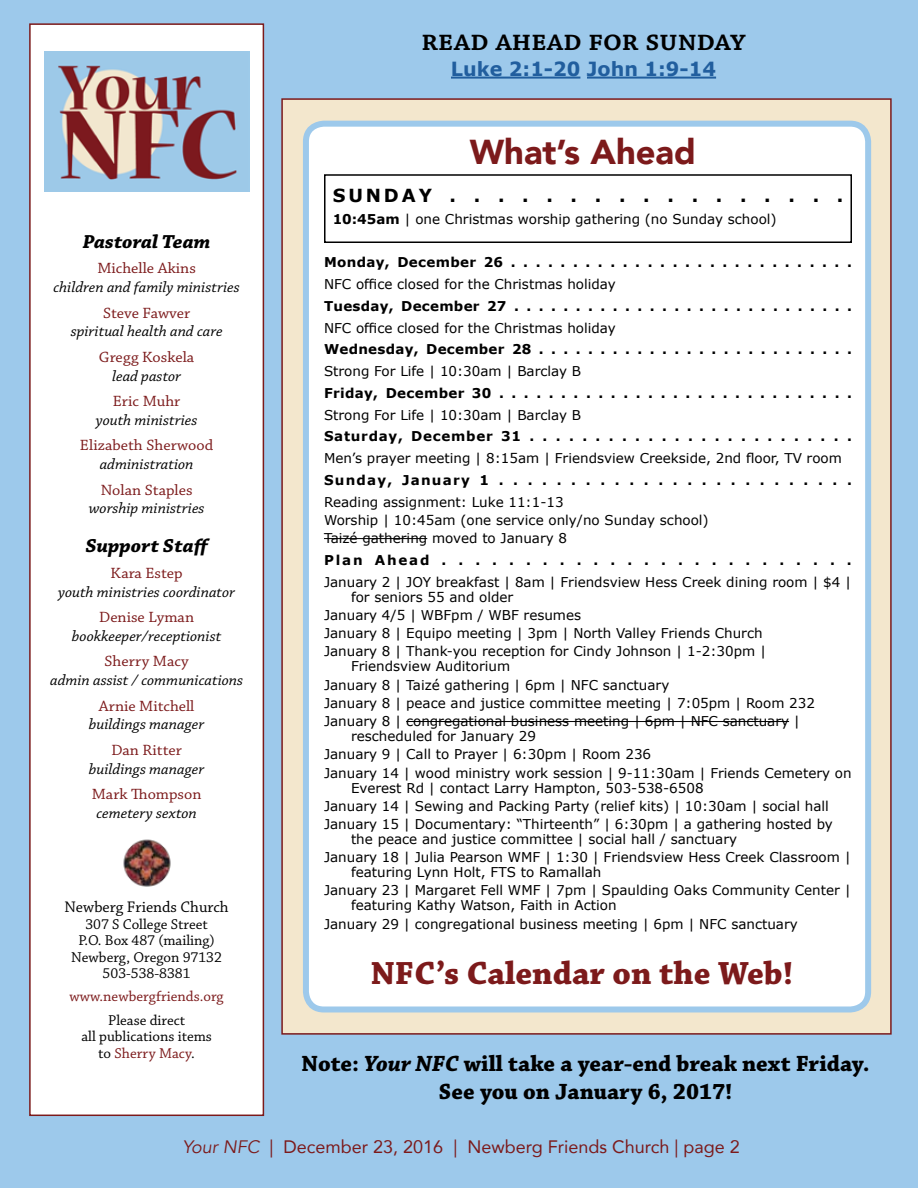
<style>
.page{position:relative;width:918px;height:1188px;background:#9dc9eb}
.page>*{position:absolute;margin:0;border:0;box-sizing:border-box;transform-origin:0 0}
.t1{font:900 34.5px "Avenir";color:#7c1a1b}
.t2{font:700 33.75px "Chaparral Pro";color:#7c1a1b}
.t3{font:600 30px "Chaparral Pro";color:#000}
.t4{font:700 23.25px/27.9px "Chaparral Pro";color:#000;text-align:center}
.t5{font:italic 700 19.8px "Chaparral Pro";color:#000;scale:1.04 1}
.t6{font:700 19.5px "Verdana";color:#215e9e}
.t7{font:18px "Avenir";color:#7c1a1b}
.t8{font:700 18px "Verdana";letter-spacing:.16em;color:#000}
.t9{font:16.2px "Chaparral Pro";color:#000}
.t10{font:italic 15.6px "Chaparral Pro";color:#000;scale:1.04 1}
.t11{font:15.6px "Chaparral Pro";color:#7c1a1b;scale:1.04 1}
.t12{font:15px/16.5px "Chaparral Pro";color:#000;text-align:center}
.t13{font:15px "Chaparral Pro";color:#7c1a1b}
.t14{font:13.5px/18.3px "Verdana";color:#000}
.t15{font:700 13.5px "Verdana";letter-spacing:.025em;color:#000}
.t16{font:700 13.5px "Verdana";letter-spacing:.055em;color:#000}
.t17{font:700 13.5px "Verdana";letter-spacing:.095em;color:#000}
.t18{font:700 13.5px "Verdana";letter-spacing:.135em;color:#000}
.s1{color:#7c1a1b}
.s2{font-weight:700}
.s3{font-style:italic}
</style>
<div class="page">
<div style="left:29px;top:23px;width:235px;height:1093px;background:#fff;border:2px solid #7c1a1b"></div>
<img style="left:44px;top:52px;width:205px;height:140px">
<img style="left:123px;top:839px;width:48px;height:48px">
<hr style="left:451px;top:77px;width:129px;height:2px;background:#215e9e">
<hr style="left:587px;top:77px;width:129px;height:2px;background:#215e9e">
<div style="left:281px;top:98px;width:611px;height:937px;background:#f3e7cd;border:2px solid #7c1a1b"></div>
<div style="left:306px;top:124px;width:562px;height:885px;background:#fff;border-radius:18px"></div>
<div style="left:303px;top:121px;width:568px;height:891px;border:6px solid #9dc9eb;border-radius:18px"></div>
<hr style="left:324px;top:538px;width:103px;height:1px;background:#000">
<hr style="left:406px;top:721px;width:383px;height:1px;background:#000">
<div style="left:324px;top:174px;width:528px;height:69px;border:2px solid #000"></div>
<h3 class="t3" style="left:422px;top:24px;width:326px">read ahead for sunday</h3>
<h3 class="t6" style="left:451px;top:57px;width:267px">Luke 2:1-20 John 1:9-14</h3>
<h1 class="t1" style="left:470px;top:122px;width:228px">What’s Ahead</h1>
<h3 class="t5" style="left:83px;top:230px;width:124px">Pastoral Team</h3>
<p class="t11" style="left:97px;top:260px;width:96px">Michelle Akins</p>
<p class="t10" style="left:54px;top:279px;width:181px">children and family ministries</p>
<p class="t11" style="left:103px;top:304px;width:85px">Steve Fawver</p>
<p class="t10" style="left:71px;top:323px;width:148px">spiritual health and care</p>
<p class="t11" style="left:99px;top:348px;width:93px">Gregg Koskela</p>
<p class="t10" style="left:112px;top:367px;width:68px">lead pastor</p>
<p class="t11" style="left:113px;top:393px;width:66px">Eric Muhr</p>
<p class="t10" style="left:96px;top:411px;width:99px">youth ministries</p>
<p class="t11" style="left:80px;top:437px;width:130px">Elizabeth Sherwood</p>
<p class="t10" style="left:100px;top:456px;width:92px">administration</p>
<p class="t11" style="left:101px;top:481px;width:90px">Nolan Staples</p>
<p class="t10" style="left:89px;top:500px;width:113px">worship ministries</p>
<h3 class="t5" style="left:85px;top:535px;width:121px">Support Staff</h3>
<p class="t11" style="left:111px;top:564px;width:71px">Kara Estep</p>
<p class="t10" style="left:58px;top:583px;width:172px">youth ministries coordinator</p>
<p class="t11" style="left:99px;top:609px;width:93px">Denise Lyman</p>
<p class="t10" style="left:72px;top:627px;width:145px">bookkeeper/receptionist</p>
<p class="t11" style="left:104px;top:653px;width:83px">Sherry Macy</p>
<p class="t10" style="left:50px;top:672px;width:187px">admin assist / communications</p>
<p class="t11" style="left:99px;top:697px;width:94px">Arnie Mitchell</p>
<p class="t10" style="left:89px;top:716px;width:113px">buildings manager</p>
<p class="t11" style="left:112px;top:741px;width:69px">Dan Ritter</p>
<p class="t10" style="left:89px;top:760px;width:113px">buildings manager</p>
<p class="t11" style="left:92px;top:786px;width:107px">Mark Thompson</p>
<p class="t10" style="left:96px;top:805px;width:98px">cemetery sexton</p>
<p class="t9" style="left:65px;top:898px;width:166px">Newberg Friends Church</p>
<p class="t12" style="left:71px;top:916px;width:152px">307 S College Street<br>P.O. Box 487 (mailing)<br>Newberg, Oregon 97132<br>503-538-8381</p>
<p class="t13" style="left:70px;top:988px;width:156px">www.newbergfriends.org</p>
<p class="t12" style="left:81px;top:1012px;width:132px">Please direct<br>all publications items to <span class="s1">Sherry Macy</span>.</p>
<h3 class="t8" style="left:333px;top:184px;width:512px">SUNDAY.................</h3>
<p class="t14" style="left:333px;top:210px;width:446px"><span class="s2">10:45am</span> | one Christmas worship gathering (no Sunday school)</p>
<p class="t15" style="left:324px;top:254px;width:529px">Monday, December 26 . . . . . . . . . . . . . . . . . . . . . . . . . . . .</p>
<p class="t14" style="left:324px;top:275px;width:293px">NFC office closed for the Christmas holiday</p>
<p class="t15" style="left:324px;top:297px;width:530px">Tuesday, December 27 . . . . . . . . . . . . . . . . . . . . . . . . . . . .</p>
<p class="t14" style="left:324px;top:318px;width:293px">NFC office closed for the Christmas holiday</p>
<p class="t15" style="left:324px;top:341px;width:530px">Wednesday, December 28 . . . . . . . . . . . . . . . . . . . . . . . . . .</p>
<p class="t14" style="left:324px;top:362px;width:259px">Strong For Life | 10:30am | Barclay B</p>
<p class="t15" style="left:324px;top:384px;width:530px">Friday, December 30 . . . . . . . . . . . . . . . . . . . . . . . . . . . . .</p>
<p class="t14" style="left:324px;top:405px;width:259px">Strong For Life | 10:30am | Barclay B</p>
<p class="t16" style="left:324px;top:428px;width:529px">Saturday, December 31 . . . . . . . . . . . . . . . . . . . . . . . . .</p>
<p class="t14" style="left:324px;top:449px;width:519px">Men’s prayer meeting | 8:15am | Friendsview Creekside, 2nd floor, TV room</p>
<p class="t17" style="left:324px;top:471px;width:529px">Sunday,January1.........................</p>
<p class="t14" style="left:324px;top:492px;width:386px">Reading assignment: Luke 11:1-13<br>Worship | 10:45am (one service only/no Sunday school)<br>Taizé gathering moved to January 8</p>
<p class="t18" style="left:324px;top:551px;width:529px">PlanAhead.........................</p>
<p class="t14" style="left:351px;top:574px;width:502px;line-height:15px;text-indent:-27px">January 2 | JOY breakfast | 8am | Friendsview Hess Creek dining room | $4 | for seniors 55 and older</p>
<p class="t14" style="left:324px;top:605px;width:444px">January 4/5 | WBFpm / WBF resumes<br>January 8 | Equipo meeting | 3pm | North Valley Friends Church<br>January 8 | Thank-you reception for Cindy Johnson | 1-2:30pm |</p>
<p class="t14" style="left:324px;top:657px;width:493px;text-indent:27px">Friendsview Auditorium<br>January 8 | Taizé gathering | 6pm | NFC sanctuary<br>January 8 | peace and justice committee meeting | 7:05pm | Room 232<br>January 8 | congregational business meeting | 6pm | NFC sanctuary |</p>
<p class="t14" style="left:324px;top:727px;width:529px;text-indent:27px">rescheduled for January 29<br>January 9 | Call to Prayer | 6:30pm | Room 236<br>January 14 | wood ministry work session | 9-11:30am | Friends Cemetery on</p>
<p class="t14" style="left:324px;top:778px;width:510px;text-indent:27px">Everest Rd | contact Larry Hampton, 503-538-6508<br>January 14 | Sewing and Packing Party (relief kits) | 10:30am | social hall<br>January 15 | Documentary: “Thirteenth” | 6:30pm | a gathering hosted by</p>
<p class="t14" style="left:324px;top:829px;width:528px;text-indent:27px">the peace and justice committee | social hall / sanctuary<br>January 18 | Julia Pearson WMF | 1:30 | Friendsview Hess Creek Classroom |</p>
<p class="t14" style="left:324px;top:863px;width:528px;text-indent:27px">featuring Lynn Holt, FTS to Ramallah<br>January 23 | Margaret Fell WMF | 7pm | Spaulding Oaks Community Center |</p>
<p class="t14" style="left:324px;top:896px;width:475px;text-indent:27px">featuring Kathy Watson, Faith in Action<br>January 29 | congregational business meeting | 6pm | NFC sanctuary</p>
<h2 class="t2" style="left:371px;top:953px;width:424px">NFC’s Calendar on the Web!</h2>
<h3 class="t4" style="left:302px;top:1051px;width:570px">Note: <span class="s3">Your NFC</span> will take a year-end break next Friday.<br>See you on January 6, 2017!</h3>
<h3 class="t7" style="left:183px;top:1132px;width:559px"><span class="s3">Your NFC</span> | December 23, 2016 | Newberg Friends Church | page 2</h3>
</div>
